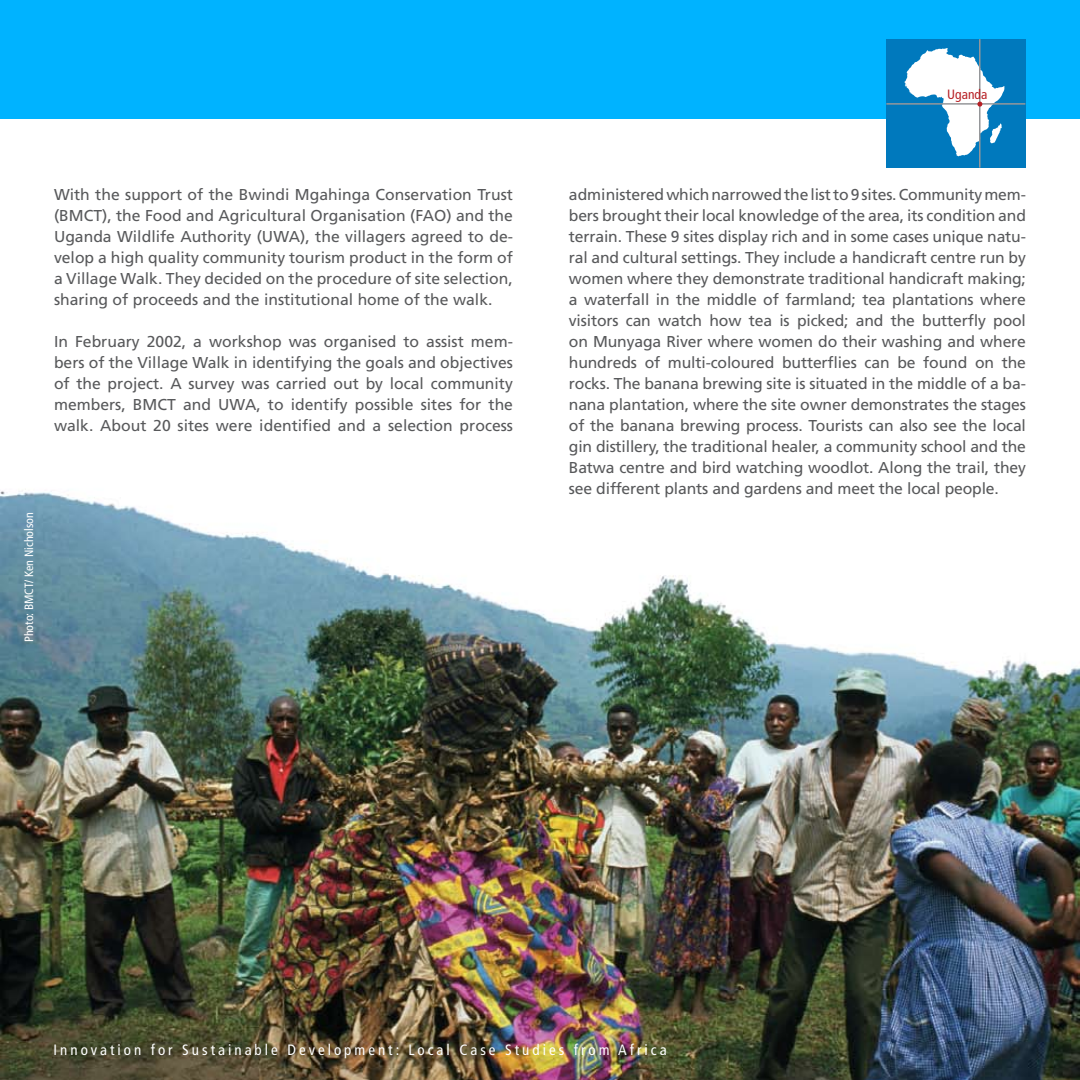
<style>
.page{position:relative;width:1080px;height:1080px;background:#fff}
.page>*{position:absolute;margin:0;border:0;box-sizing:border-box;transform-origin:0 0}
.t1{font:15.75px/21px "Frutiger LT Std";color:#58595b;text-align:justify}
.t2{font:condensed 15px "Frutiger LT Std";letter-spacing:.2em;color:#fff}
.t3{font:condensed 13.5px "Frutiger LT Std";color:#b71f24}
.t4{font:condensed 12px "Frutiger LT Std";color:#fff}
</style>
<div class="page">
<div style="left:0;top:0;width:1080px;height:119px;background:#00b3ff"></div>
<img style="left:0;top:489px;width:1080px;height:591px">
<div style="left:886px;top:39px;width:140px;height:129px;background:#0079bd"></div>
<hr style="left:979px;top:39px;width:2px;height:129px;background:#95979a">
<hr style="left:886px;top:103px;width:139px;height:2px;background:#95979a">
<svg style="left:904px;top:48px;width:101px;height:108px"></svg>
<p class="t1" style="left:54px;top:184px;width:461px">With the support of the Bwindi Mgahinga Conservation Trust (BMCT), the Food and Agricultural Organisation (FAO) and the Uganda Wildlife Authority (UWA), the villagers agreed to de&shy;velop a high quality community tourism product in the form of a Village Walk. They decided on the procedure of site selection, sharing of proceeds and the institutional home of the walk.</p>
<p class="t1" style="left:54px;top:331px;width:461px">In February 2002, a workshop was organised to assist mem&shy;bers of the Village Walk in identifying the goals and objectives of the project. A survey was carried out by local community members, BMCT and UWA, to identify possible sites for the walk. About 20 sites were identified and a selection process</p>
<p class="t4" style="left:22px;top:642px;width:132px;rotate:-90deg">Photo: BMCT/ Ken Nicholson</p>
<p class="t3" style="left:947px;top:87px;width:41px">Uganda</p>
<p class="t1" style="left:569px;top:184px;width:459px">administered which narrowed the list to 9 sites. Community mem&shy;bers brought their local knowledge of the area, its condition and terrain. These 9 sites display rich and in some cases unique natu&shy;ral and cultural settings. They include a handicraft centre run by women where they demonstrate traditional handicraft making; a waterfall in the middle of farmland; tea plantations where visitors can watch how tea is picked; and the butterfly pool on Munyaga River where women do their washing and where hundreds of multi-coloured butterflies can be found on the rocks. The banana brewing site is situated in the middle of a ba&shy;nana plantation, where the site owner demonstrates the stages of the banana brewing process. Tourists can also see the local gin distillery, the traditional healer, a community school and the Batwa centre and bird watching woodlot. Along the trail, they see different plants and gardens and meet the local people.</p>
<p class="t2" style="left:54px;top:1041px;width:615px">Innovation for Sustainable Development: Local Case Studies from Africa</p>
</div>
